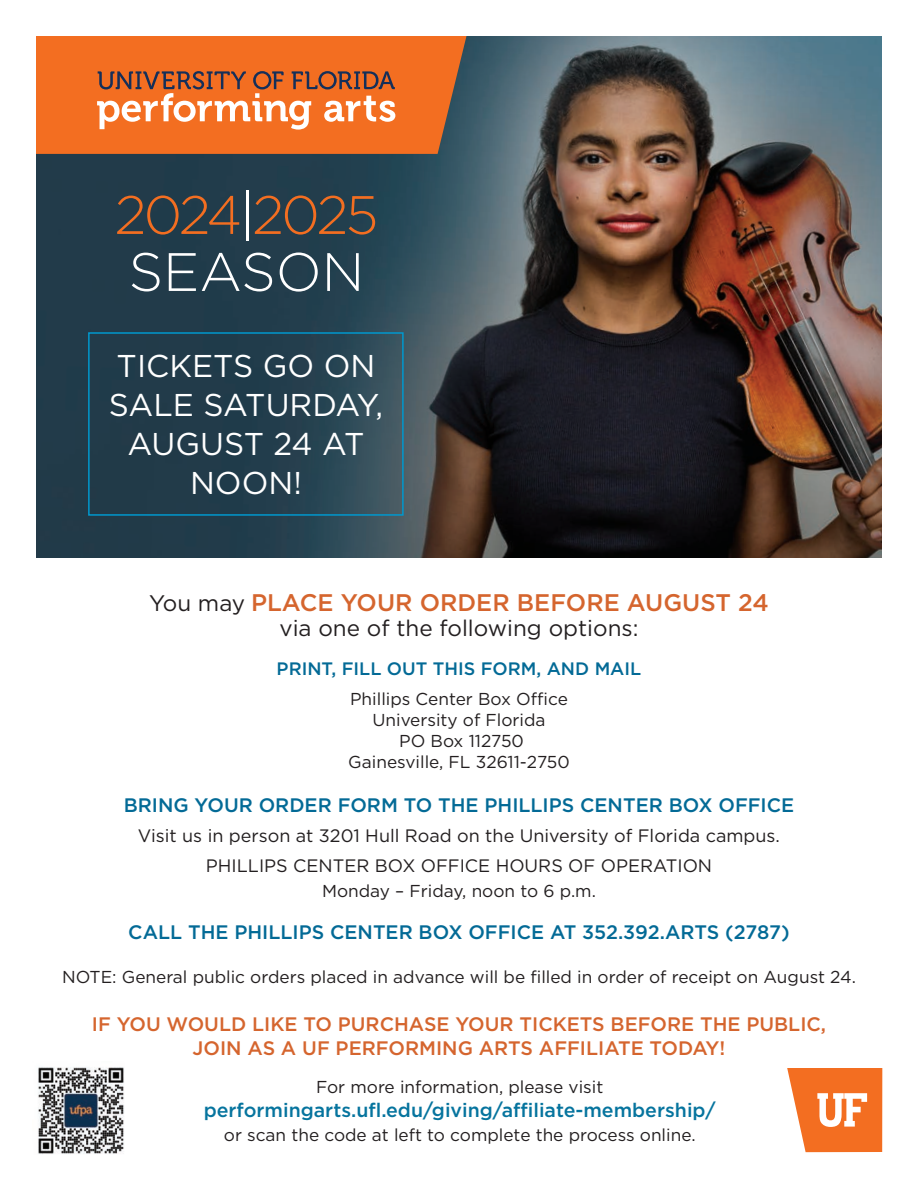
<style>
.page{position:relative;width:918px;height:1188px;background:#fff}
.page>*{position:absolute;margin:0;border:0;box-sizing:border-box;transform-origin:0 0}
.Artist_3_reverse_all{font:300 54px "Gotham HTF";letter-spacing:-.055em;color:#f36e21}
.Artist_3_reverse_all-2{font:300 54px "Gotham HTF";color:#fff}
.body_reverse_9_75_12{font:31.5px/39px "Gotham HTF";color:#fff;text-align:center}
.body_page_1_order_fo{font:500 24px "Gotham HTF";color:#d5652e}
.body_page_1_order_fo-2{font:22.5px "Gotham HTF";color:#231f20}
.body_page_1_order_fo-3{font:500 19.5px "Gotham HTF";color:#036a96}
.body_page_1_order_fo-4{font:500 19.5px "Gotham HTF";color:#d5652e}
.body_page_1_order_fo-5{font:500 19.5px "Gotham HTF";color:#06749e}
.body_page_1_order_fo-6{font:18px "Gotham HTF";color:#231f20}
.body_page_1_order_fo-7{font:500 18px "Gotham HTF";color:#036a96}
.body_page_1_order_fo-8{font:17.25px "Gotham HTF";color:#231f20}
.s1{color:#fff}
.s2{font-weight:400;font-size:22.5px;color:#231f20}
</style>
<div class="page">
<svg style="left:787px;top:1068px;width:95px;height:84px"></svg>
<img style="left:36px;top:36px;width:846px;height:522px">
<div style="left:36px;top:36px;width:430px;height:118px;background:#f36e21"></div>
<svg style="left:97px;top:71px;width:298px;height:59px"></svg>
<div style="left:88px;top:332px;width:316px;height:184px;border:2px solid #0098ce"></div>
<img style="left:38px;top:1067px;width:86px;height:87px">
<p class="Artist_3_reverse_all" style="left:115px;top:185px;width:265px">2024<span class="s1">|</span>2025</p>
<p class="Artist_3_reverse_all-2" style="left:129px;top:242px;width:237px">SEASON</p>
<p class="body_reverse_9_75_12" style="left:109px;top:346px;width:276px">TICKETS GO ON<br>SALE SATURDAY,<br>AUGUST 24 AT<br>NOON!</p>
<p class="body_page_1_order_fo" style="left:149px;top:589px;width:621px"><span class="s2">You may</span> PLACE YOUR ORDER BEFORE AUGUST 24</p>
<p class="body_page_1_order_fo-2" style="left:280px;top:616px;width:360px">via one of the following options:</p>
<p class="body_page_1_order_fo-7" style="left:277px;top:659px;width:366px">PRINT, FILL OUT THIS FORM, AND MAIL</p>
<p class="body_page_1_order_fo-8" style="left:350px;top:690px;width:219px">Phillips Center Box Office</p>
<p class="body_page_1_order_fo-8" style="left:372px;top:711px;width:175px">University of Florida</p>
<p class="body_page_1_order_fo-8" style="left:399px;top:732px;width:126px">PO Box 112750</p>
<p class="body_page_1_order_fo-8" style="left:348px;top:753px;width:223px">Gainesville, FL 32611-2750</p>
<p class="body_page_1_order_fo-3" style="left:124px;top:794px;width:672px">BRING YOUR ORDER FORM TO THE PHILLIPS CENTER BOX OFFICE</p>
<p class="body_page_1_order_fo-6" style="left:138px;top:826px;width:644px">Visit us in person at 3201 Hull Road on the University of Florida campus.</p>
<p class="body_page_1_order_fo-6" style="left:206px;top:856px;width:508px">PHILLIPS CENTER BOX OFFICE HOURS OF OPERATION</p>
<p class="body_page_1_order_fo-8" style="left:322px;top:882px;width:275px">Monday – Friday, noon to 6 p.m.</p>
<p class="body_page_1_order_fo-3" style="left:128px;top:921px;width:663px">CALL THE PHILLIPS CENTER BOX OFFICE AT 352.392.ARTS (2787)</p>
<p class="body_page_1_order_fo-8" style="left:62px;top:967px;width:795px">NOTE: General public orders placed in advance will be filled in order of receipt on August 24.</p>
<p class="body_page_1_order_fo-4" style="left:92px;top:1013px;width:736px">IF YOU WOULD LIKE TO PURCHASE YOUR TICKETS BEFORE THE PUBLIC,</p>
<p class="body_page_1_order_fo-4" style="left:193px;top:1037px;width:534px">JOIN AS A UF PERFORMING ARTS AFFILIATE TODAY!</p>
<p class="body_page_1_order_fo-8" style="left:316px;top:1077px;width:289px">For more information, please visit</p>
<p class="body_page_1_order_fo-5" style="left:204px;top:1099px;width:514px">performingarts.ufl.edu/giving/affiliate-membership/</p>
<p class="body_page_1_order_fo-8" style="left:224px;top:1125px;width:473px">or scan the code at left to complete the process online.</p>
</div>
